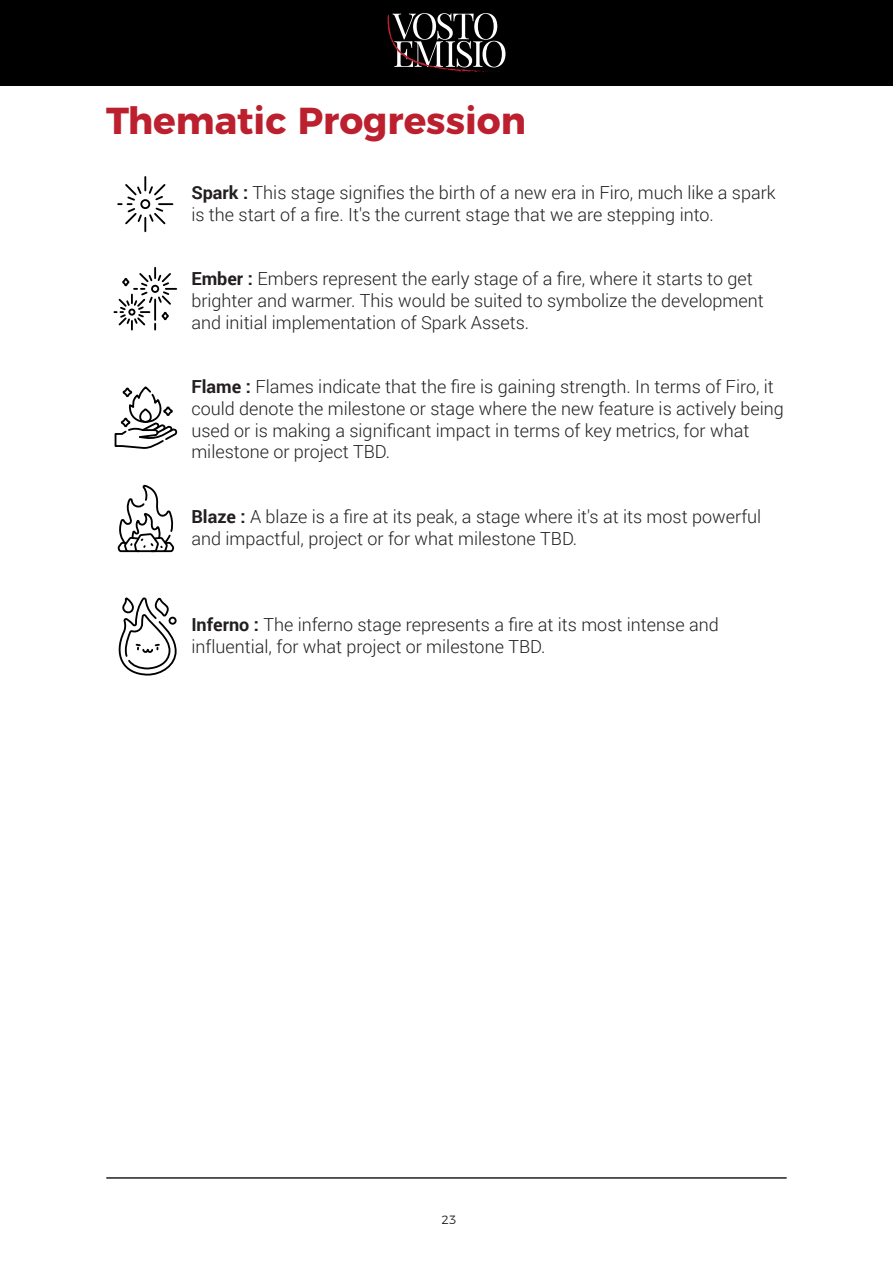
<style>
.page{position:relative;width:893px;height:1263px;background:#fff}
.page>*{position:absolute;margin:0;border:0;box-sizing:border-box;transform-origin:0 0}
.t1{font:700 37.5px "Montserrat";color:#bc202e}
.t2{font:300 18px/21.6px "Roboto";color:#231f20}
.t3{font:300 12px "Montserrat";color:#231f20}
.s1{font-weight:700}
</style>
<div class="page">
<div style="left:0;top:0;width:893px;height:85px;background:#000"></div>
<svg style="left:387px;top:13px;width:118px;height:59px"></svg>
<hr style="left:106px;top:1177px;width:681px;height:2px;background:#231f20">
<svg style="left:114px;top:268px;width:62px;height:62px"></svg>
<svg style="left:118px;top:177px;width:54px;height:54px"></svg>
<svg style="left:114px;top:386px;width:64px;height:62px"></svg>
<div style="left:139px;top:408px;width:13px;height:15px;border:2px solid #000;border-radius:5px"></div>
<svg style="left:117px;top:484px;width:58px;height:69px"></svg>
<svg style="left:118px;top:597px;width:59px;height:79px"></svg>
<h1 class="t1" style="left:106px;top:90px;width:421px">Thematic Progression</h1>
<p class="t2" style="left:191px;top:181px;width:586px"><span class="s1">Spark :</span> This stage signifies the birth of a new era in Firo, much like a spark is the start of a fire. It's the current stage that we are stepping into.</p>
<p class="t2" style="left:191px;top:268px;width:574px"><span class="s1">Ember :</span> Embers represent the early stage of a fire, where it starts to get brighter and warmer. This would be suited to symbolize the development and initial implementation of Spark Assets.</p>
<p class="t2" style="left:191px;top:376px;width:594px"><span class="s1">Flame :</span> Flames indicate that the fire is gaining strength. In terms of Firo, it could denote the milestone or stage where the new feature is actively being used or is making a significant impact in terms of key metrics, for what milestone or project TBD.</p>
<p class="t2" style="left:191px;top:505px;width:571px"><span class="s1">Blaze :</span> A blaze is a fire at its peak, a stage where it's at its most powerful and impactful, project or for what milestone TBD.</p>
<p class="t2" style="left:191px;top:613px;width:529px"><span class="s1">Inferno :</span> The inferno stage represents a fire at its most intense and influential, for what project or milestone TBD.</p>
<p class="t3" style="left:442px;top:1211px;width:16px">23</p>
</div>
